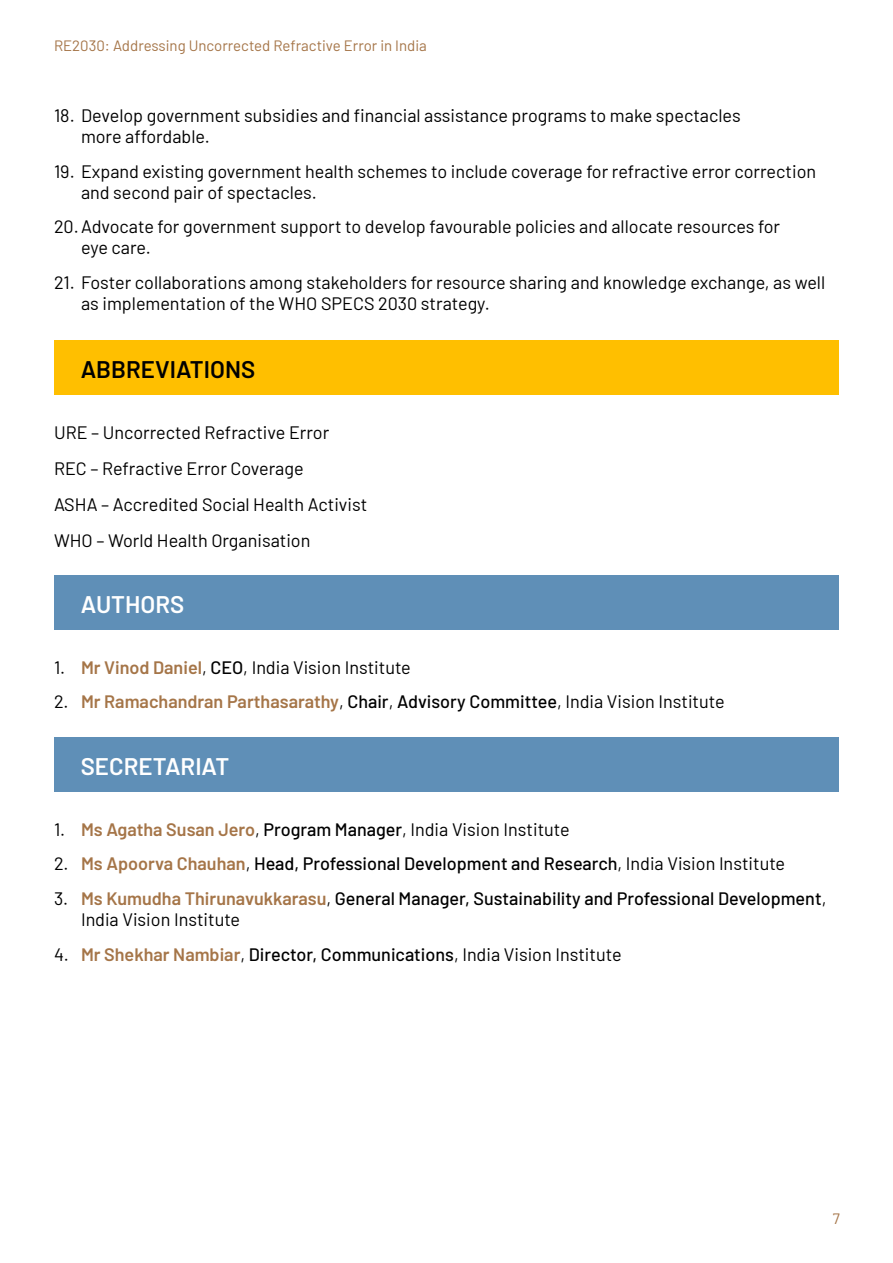
<style>
.page{position:relative;width:893px;height:1263px;background:#fff}
.page>*{position:absolute;margin:0;border:0;box-sizing:border-box;transform-origin:0 0}
.t1{font:600 24px "Barlow";color:#fff}
.t2{font:600 24px "Barlow";color:#000}
.t3{font:18px/21px "Barlow";color:#000}
.t4{font:500 18px/21px "Barlow";color:#000}
.t5{font:600 18px "Barlow";color:#a57548}
.t6{font:15px "Barlow";color:#a57548}
.s1{font-weight:600;color:#a57548}
.s2{font-weight:500}
.s3{font-weight:400;color:#000}
.s4{font-weight:500;color:#000}
.s5{font-weight:400}
</style>
<div class="page">
<div style="left:54px;top:575px;width:785px;height:54px;background:#5f8fb7"></div>
<div style="left:54px;top:738px;width:785px;height:54px;background:#5f8fb7"></div>
<div style="left:54px;top:341px;width:785px;height:54px;background:#ffbf00"></div>
<p class="t6" style="left:54px;top:35px;width:374px">RE2030: Addressing Uncorrected Refractive Error in India</p>
<p class="t3" style="left:81px;top:104px;width:661px;text-indent:-27px">18. Develop government subsidies and financial assistance programs to make spectacles more affordable.</p>
<p class="t3" style="left:81px;top:160px;width:737px;text-indent:-27px">19. Expand existing government health schemes to include coverage for refractive error correction and second pair of spectacles.</p>
<p class="t3" style="left:81px;top:215px;width:701px;text-indent:-27px">20.Advocate for government support to develop favourable policies and allocate resources for eye care.</p>
<p class="t3" style="left:81px;top:271px;width:746px;text-indent:-27px">21. Foster collaborations among stakeholders for resource sharing and knowledge exchange, as well as implementation of the WHO SPECS 2030 strategy.</p>
<h1 class="t2" style="left:81px;top:352px;width:176px">ABBREVIATIONS</h1>
<p class="t3" style="left:54px;top:413px;width:315px;line-height:36px">URE – Uncorrected Refractive Error<br>REC – Refractive Error Coverage<br>ASHA – Accredited Social Health Activist WHO – World Health Organisation</p>
<h1 class="t1" style="left:81px;top:587px;width:105px">AUTHORS</h1>
<p class="t3" style="left:54px;top:655px;width:358px">1. <span class="s1">Mr Vinod Daniel</span>, <span class="s2">CEO</span>, India Vision Institute</p>
<p class="t5" style="left:54px;top:688px;width:672px"><span class="s3">2.</span> Mr Ramachandran Parthasarathy<span class="s3">,</span> <span class="s4">Chair</span><span class="s3">,</span> <span class="s4">Advisory Committee</span><span class="s3">, India Vision Institute</span></p>
<h1 class="t1" style="left:81px;top:749px;width:150px">SECRETARIAT</h1>
<p class="t3" style="left:54px;top:817px;width:517px">1. <span class="s1">Ms Agatha Susan Jero</span>, <span class="s2">Program Manager</span>, India Vision Institute</p>
<p class="t4" style="left:54px;top:852px;width:733px"><span class="s5">2.</span> <span class="s1">Ms Apoorva Chauhan</span><span class="s5">,</span> Head, Professional Development and Research<span class="s5">, India Vision Institute</span></p>
<p class="t4" style="left:81px;top:886px;width:747px;text-indent:-27px"><span class="s5">3.</span> <span class="s1">Ms Kumudha Thirunavukkarasu</span><span class="s5">,</span> General Manager, Sustainability and Professional Development<span class="s5">,<br>India Vision Institute</span></p>
<p class="t3" style="left:54px;top:942px;width:569px">4. <span class="s1">Mr Shekhar Nambiar</span>, <span class="s2">Director, Communications</span>, India Vision Institute</p>
<p class="t6" style="left:833px;top:1208px;width:9px">7</p>
</div>
